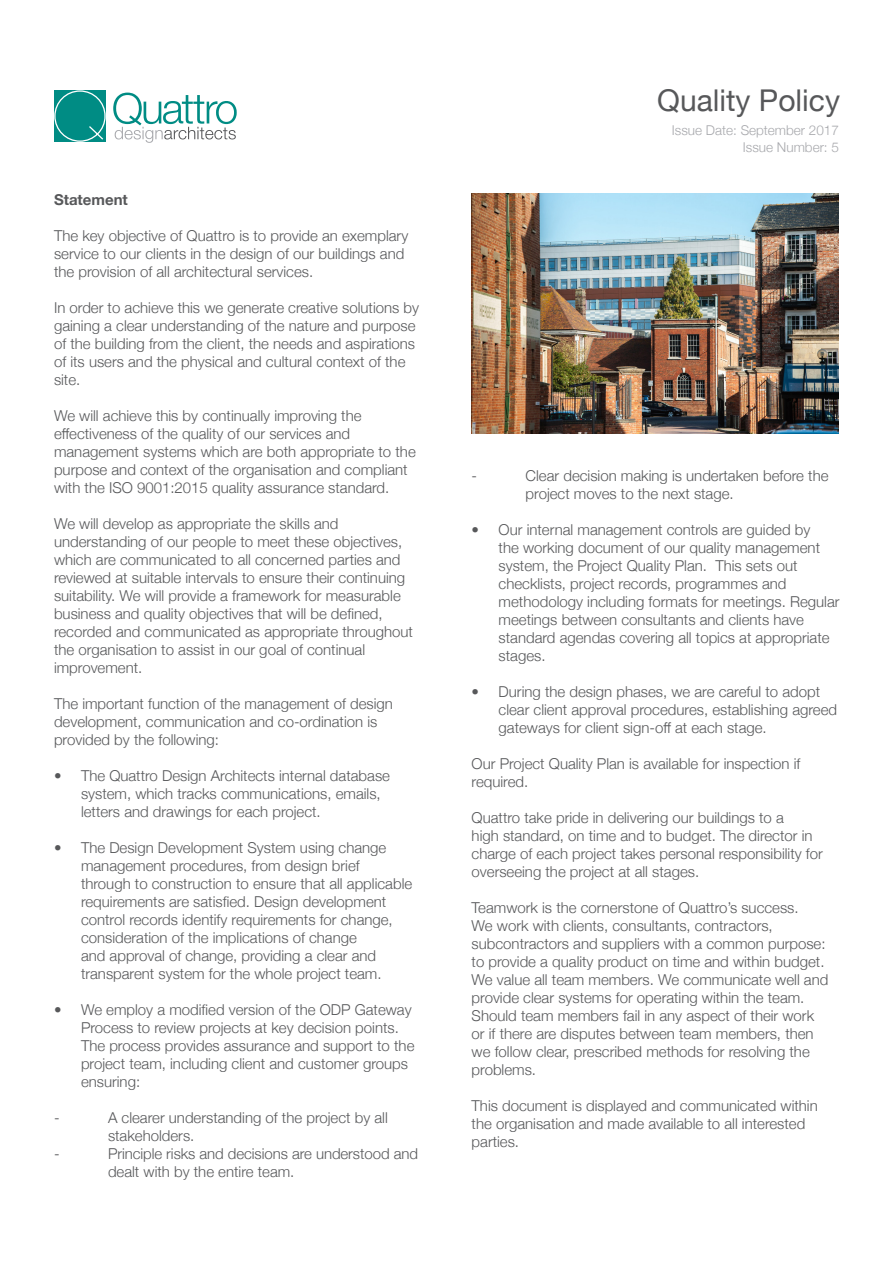
<style>
.page{position:relative;width:893px;height:1263px;background:#fff}
.page>*{position:absolute;margin:0;border:0;box-sizing:border-box;transform-origin:0 0}
.t1{font:30px "Helvetica Neue";color:#57585a}
.t2{font:300 15px/18px "Helvetica Neue";color:#57585a}
.t3{font:700 15px "Helvetica Neue";color:#57585a}
.t4{font:300 13.5px "Helvetica Neue";color:#a8a9ad}
</style>
<div class="page">
<svg style="left:54px;top:90px;width:52px;height:52px;background:#15958e"></svg>
<svg style="left:113px;top:93px;width:124px;height:50px"></svg>
<img style="left:471px;top:193px;width:368px;height:240px">
<p class="t3" style="left:54px;top:188px;width:75px">Statement</p>
<p class="t2" style="left:54px;top:225px;width:356px">The key objective of Quattro is to provide an exemplary service to our clients in the design of our buildings and the provision of all architectural services.</p>
<p class="t2" style="left:54px;top:297px;width:367px">In order to achieve this we generate creative solutions by gaining a clear understanding of the nature and purpose of the building from the client, the needs and aspirations of its users and the physical and cultural context of the site.</p>
<p class="t2" style="left:54px;top:405px;width:363px">We will achieve this by continually improving the effectiveness of the quality of our services and management systems which are both appropriate to the purpose and context of the organisation and compliant with the ISO 9001:2015 quality assurance standard.</p>
<p class="t2" style="left:54px;top:513px;width:361px">We will develop as appropriate the skills and understanding of our people to meet these objectives, which are communicated to all concerned parties and reviewed at suitable intervals to ensure their continuing suitability. We will provide a framework for measurable business and quality objectives that will be defined, recorded and communicated as appropriate throughout the organisation to assist in our goal of continual improvement.</p>
<p class="t2" style="left:54px;top:693px;width:340px">The important function of the management of design development, communication and co-ordination is provided by the following:</p>
<p class="t2" style="left:81px;top:765px;width:310px;text-indent:-27px">• The Quattro Design Architects internal database system, which tracks communications, emails, letters and drawings for each project.</p>
<p class="t2" style="left:81px;top:837px;width:333px;text-indent:-27px">• The Design Development System using change management procedures, from design brief through to construction to ensure that all applicable requirements are satisfied. Design development control records identify requirements for change, consideration of the implications of change<br>and approval of change, providing a clear and transparent system for the whole project team.</p>
<p class="t2" style="left:81px;top:999px;width:335px;text-indent:-27px">• We employ a modified version of the ODP Gateway Process to review projects at key decision points.<br>The process provides assurance and support to the project team, including client and customer groups ensuring:</p>
<p class="t2" style="left:54px;top:1107px;width:7px">-</p>
<p class="t2" style="left:108px;top:1107px;width:281px">A clearer understanding of the project by all stakeholders.</p>
<p class="t2" style="left:54px;top:1143px;width:7px">-</p>
<p class="t2" style="left:108px;top:1143px;width:312px">Principle risks and decisions are understood and dealt with by the entire team.</p>
<p class="t1" style="left:657px;top:79px;width:184px">Quality Policy</p>
<p class="t4" style="left:672px;top:120px;width:169px">Issue Date: September 2017</p>
<p class="t4" style="left:743px;top:136px;width:98px">Issue Number: 5</p>
<p class="t2" style="left:472px;top:465px;width:7px">-</p>
<p class="t2" style="left:526px;top:465px;width:304px">Clear decision making is undertaken before the project moves to the next stage.</p>
<p class="t2" style="left:499px;top:519px;width:342px;text-indent:-27px">• Our internal management controls are guided by<br>the working document of our quality management system, the Project Quality Plan. This sets out checklists, project records, programmes and methodology including formats for meetings. Regular meetings between consultants and clients have standard agendas covering all topics at appropriate stages.</p>
<p class="t2" style="left:499px;top:681px;width:340px;text-indent:-27px">• During the design phases, we are careful to adopt clear client approval procedures, establishing agreed gateways for client sign-off at each stage.</p>
<p class="t2" style="left:472px;top:753px;width:330px">Our Project Quality Plan is available for inspection if required.</p>
<p class="t2" style="left:472px;top:807px;width:353px">Quattro take pride in delivering our buildings to a<br>high standard, on time and to budget. The director in charge of each project takes personal responsibility for overseeing the project at all stages.</p>
<p class="t2" style="left:472px;top:897px;width:358px">Teamwork is the cornerstone of Quattro’s success.<br>We work with clients, consultants, contractors, subcontractors and suppliers with a common purpose: to provide a quality product on time and within budget.<br>We value all team members. We communicate well and provide clear systems for operating within the team.<br>Should team members fail in any aspect of their work or if there are disputes between team members, then we follow clear, prescribed methods for resolving the problems.</p>
<p class="t2" style="left:472px;top:1095px;width:348px">This document is displayed and communicated within the organisation and made available to all interested parties.</p>
</div>
